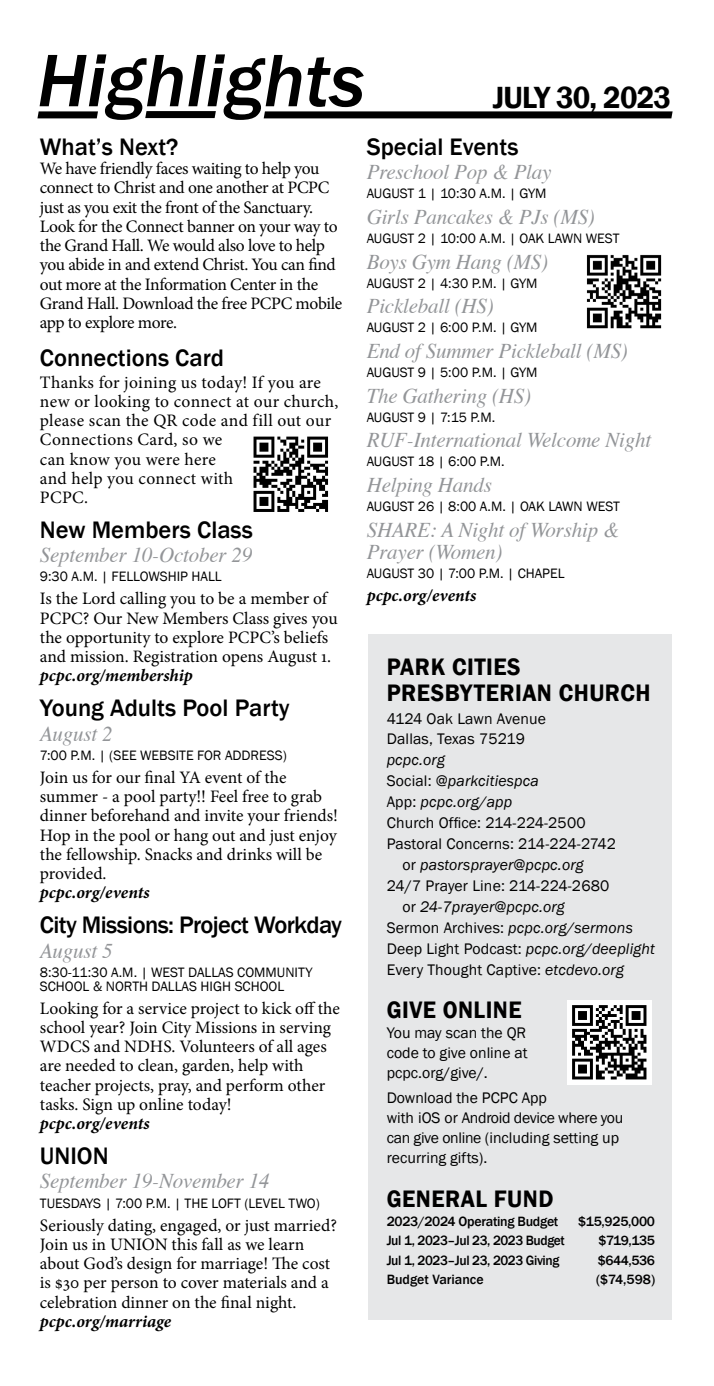
<style>
.page{position:relative;width:714px;height:1386px;background:#fff}
.page>*{position:absolute;margin:0;border:0;box-sizing:border-box;transform-origin:0 0}
.t1{font:italic 500 77px "Franklin Gothic";color:#000}
.t2{font:600 31.5px "Franklin Gothic";letter-spacing:-.025em;color:#000;scale:.95 1}
.t3{font:500 24.5px "Franklin Gothic";color:#000}
.t4{font:600 24.5px/26.2px "Franklin Gothic";letter-spacing:.02em;color:#000;scale:.95 1}
.t5{font:500 24.5px "Franklin Gothic";letter-spacing:-.025em;color:#000}
.t6{font:italic 21px/21.9px "Times";letter-spacing:-.01em;color:#939598}
.t7{font:17.5px/19.2px "Minion Pro";letter-spacing:-.005em;color:#000}
.t8{font:17.5px/19.2px "Minion Pro";letter-spacing:-.025em;color:#000}
.t9{font:17.5px/19.2px "Minion Pro";letter-spacing:.015em;color:#000}
.t10{font:italic 700 17.5px "Minion Pro";color:#000}
.t11{font:15.75px/19.9px "Franklin Gothic";color:#000}
.t12{font:italic 15.75px "Franklin Gothic";letter-spacing:.01em;color:#000}
.t13{font:14px/14px "Franklin Gothic";color:#000}
.t14{font:500 13.83px "Franklin Gothic";letter-spacing:-.03em;color:#000}
.t15{font:500 13.83px "Franklin Gothic";color:#000}
.s1{font-style:normal}
.s2{font-style:italic}
</style>
<div class="page">
<div style="left:368px;top:634px;width:303px;height:686px;background:#e6e7e8"></div>
<img style="left:253px;top:436px;width:76px;height:76px">
<div style="left:38px;top:111px;width:59px;height:7px;background:#000"></div>
<div style="left:146px;top:111px;width:69px;height:7px;background:#000"></div>
<div style="left:264px;top:111px;width:408px;height:7px;background:#000"></div>
<img style="left:586px;top:254px;width:76px;height:75px">
<img style="left:568px;top:1001px;width:84px;height:84px">
<h1 class="t1" style="left:37px;top:33px;width:329px">Highlights</h1>
<h3 class="t3" style="left:40px;top:132px;width:140px">What’s Next?</h3>
<p class="t8" style="left:40px;top:159px;width:304px">We have friendly faces waiting to help you connect to Christ and one another at PCPC just as you exit the front of the Sanctuary.<br>Look for the Connect banner on your way to the Grand Hall. We would also love to help you abide in and extend Christ. You can find out more at the Information Center in the Grand Hall. Download the free PCPC mobile app to explore more.</p>
<h3 class="t3" style="left:40px;top:343px;width:186px">Connections Card</h3>
<p class="t9" style="left:40px;top:372px;width:300px">Thanks for joining us today! If you are new or looking to connect at our church, please scan the QR code and fill out our<br>Connections Card, so we<br>can know you were here<br>and help you connect with<br>PCPC.</p>
<h3 class="t3" style="left:40px;top:515px;width:214px">New Members Class</h3>
<p class="t6" style="left:40px;top:543px;width:214px">September 10-October 29</p>
<p class="t13" style="left:40px;top:570px;width:183px">9:30 A.M. | FELLOWSHIP HALL</p>
<p class="t7" style="left:40px;top:589px;width:299px">Is the Lord calling you to be a member of PCPC? Our New Members Class gives you the opportunity to explore PCPC’s beliefs and mission. Registration opens August 1.</p>
<p class="t10" style="left:40px;top:663px;width:154px">pcpc.org/membership</p>
<h3 class="t3" style="left:40px;top:693px;width:251px">Young Adults Pool Party</h3>
<p class="t6" style="left:40px;top:722px;width:74px">August 2</p>
<p class="t13" style="left:40px;top:748px;width:249px">7:00 P.M. | (SEE WEBSITE FOR ADDRESS)</p>
<p class="t7" style="left:40px;top:768px;width:300px">Join us for our final YA event of the summer - a pool party!! Feel free to grab dinner beforehand and invite your friends!<br>Hop in the pool or hang out and just enjoy the fellowship. Snacks and drinks will be provided.</p>
<p class="t10" style="left:40px;top:880px;width:111px">pcpc.org/events</p>
<h3 class="t5" style="left:40px;top:910px;width:304px">City Missions: Project Workday</h3>
<p class="t6" style="left:40px;top:938px;width:74px">August 5</p>
<p class="t13" style="left:40px;top:965px;width:274px">8:30-11:30 A.M. | WEST DALLAS COMMUNITY<br>SCHOOL &amp; NORTH DALLAS HIGH SCHOOL</p>
<p class="t7" style="left:40px;top:999px;width:302px">Looking for a service project to kick off the school year? Join City Missions in serving WDCS and NDHS. Volunteers of all ages are needed to clean, garden, help with teacher projects, pray, and perform other tasks. Sign up online today!</p>
<p class="t10" style="left:40px;top:1111px;width:111px">pcpc.org/events</p>
<h3 class="t3" style="left:40px;top:1141px;width:70px">UNION</h3>
<p class="t6" style="left:40px;top:1169px;width:231px">September 19-November 14</p>
<p class="t13" style="left:40px;top:1196px;width:281px">TUESDAYS | 7:00 P.M. | THE LOFT (LEVEL TWO)</p>
<p class="t7" style="left:40px;top:1215px;width:299px">Seriously dating, engaged, or just married?<br>Join us in UNION this fall as we learn about God’s design for marriage! The cost is $30 per person to cover materials and a celebration dinner on the final night.</p>
<p class="t10" style="left:40px;top:1309px;width:133px">pcpc.org/marriage</p>
<h2 class="t2" style="left:493px;top:78px;width:189px">JULY 30, 2023</h2>
<h3 class="t3" style="left:367px;top:132px;width:153px">Special Events</h3>
<p class="t6" style="left:367px;top:160px;width:186px">Preschool Pop &amp; Play</p>
<p class="t13" style="left:367px;top:187px;width:181px">AUGUST 1 | 10:30 A.M. | GYM</p>
<p class="t6" style="left:367px;top:205px;width:230px">Girls Pancakes &amp; PJs (MS)</p>
<p class="t13" style="left:367px;top:232px;width:254px">AUGUST 2 | 10:00 A.M. | OAK LAWN WEST</p>
<p class="t6" style="left:367px;top:249px;width:183px">Boys Gym Hang (MS)</p>
<p class="t13" style="left:367px;top:276px;width:172px">AUGUST 2 | 4:30 P.M. | GYM</p>
<p class="t6" style="left:367px;top:294px;width:129px">Pickleball (HS)</p>
<p class="t13" style="left:367px;top:321px;width:172px">AUGUST 2 | 6:00 P.M. | GYM</p>
<p class="t6" style="left:367px;top:339px;width:263px">End of Summer Pickleball (MS)</p>
<p class="t13" style="left:367px;top:366px;width:172px">AUGUST 9 | 5:00 P.M. | GYM</p>
<p class="t6" style="left:367px;top:383px;width:166px">The Gathering (HS)</p>
<p class="t13" style="left:367px;top:410px;width:130px">AUGUST 9 | 7:15 P.M.</p>
<p class="t6" style="left:367px;top:428px;width:286px">RUF-International Welcome Night</p>
<p class="t13" style="left:367px;top:455px;width:139px">AUGUST 18 | 6:00 P.M.</p>
<p class="t6" style="left:367px;top:473px;width:127px">Helping Hands</p>
<p class="t13" style="left:367px;top:500px;width:255px">AUGUST 26 | 8:00 A.M. | OAK LAWN WEST</p>
<p class="t6" style="left:367px;top:518px;width:254px">SHARE: A Night of Worship &amp;<br>Prayer (Women)</p>
<p class="t13" style="left:367px;top:566px;width:199px">AUGUST 30 | 7:00 P.M. | CHAPEL</p>
<p class="t10" style="left:367px;top:583px;width:111px">pcpc.org/events</p>
<h3 class="t4" style="left:387px;top:654px;width:279px">PARK CITIES<br>PRESBYTERIAN CHURCH</h3>
<p class="t11" style="left:387px;top:709px;width:161px">4124 Oak Lawn Avenue<br>Dallas, Texas 75219</p>
<p class="t12" style="left:387px;top:750px;width:60px">pcpc.org</p>
<p class="t12" style="left:387px;top:771px;width:154px"><span class="s1">Social:</span> @parkcitiespca</p>
<p class="t12" style="left:387px;top:792px;width:127px"><span class="s1">App:</span> pcpc.org/app</p>
<p class="t11" style="left:387px;top:813px;width:200px">Church Office: 214-224-2500</p>
<p class="t11" style="left:387px;top:834px;width:231px">Pastoral Concerns: 214-224-2742</p>
<p class="t12" style="left:402px;top:855px;width:183px"><span class="s1">or</span> pastorsprayer@pcpc.org</p>
<p class="t11" style="left:387px;top:876px;width:224px">24/7 Prayer Line: 214-224-2680</p>
<p class="t12" style="left:402px;top:897px;width:164px"><span class="s1">or</span> 24-7prayer@pcpc.org</p>
<p class="t12" style="left:387px;top:918px;width:248px"><span class="s1">Sermon Archives:</span> pcpc.org/sermons</p>
<p class="t12" style="left:387px;top:939px;width:270px"><span class="s1">Deep Light Podcast:</span> pcpc.org/deeplight</p>
<p class="t11" style="left:387px;top:960px;width:239px">Every Thought Captive: <span class="s2">etcdevo.org</span></p>
<h3 class="t4" style="left:387px;top:997px;width:144px">GIVE ONLINE</h3>
<p class="t11" style="left:387px;top:1023px;width:143px;text-align:justify">You may scan the QR code to give online at pcpc.org/give/.</p>
<p class="t11" style="left:387px;top:1088px;width:238px">Download the PCPC App<br>with iOS or Android device where you can give online (including setting up recurring gifts).</p>
<h3 class="t4" style="left:387px;top:1186px;width:177px">GENERAL FUND</h3>
<p class="t14" style="left:387px;top:1213px;width:173px">2023/2024 Operating Budget</p>
<p class="t14" style="left:578px;top:1213px;width:79px">$15,925,000</p>
<p class="t14" style="left:387px;top:1232px;width:180px">Jul 1, 2023–Jul 23, 2023 Budget</p>
<p class="t14" style="left:599px;top:1232px;width:58px">$719,135</p>
<p class="t14" style="left:387px;top:1251px;width:174px">Jul 1, 2023–Jul 23, 2023 Giving</p>
<p class="t14" style="left:598px;top:1251px;width:59px">$644,536</p>
<p class="t15" style="left:387px;top:1271px;width:98px">Budget Variance</p>
<p class="t14" style="left:596px;top:1271px;width:61px">($74,598)</p>
</div>
